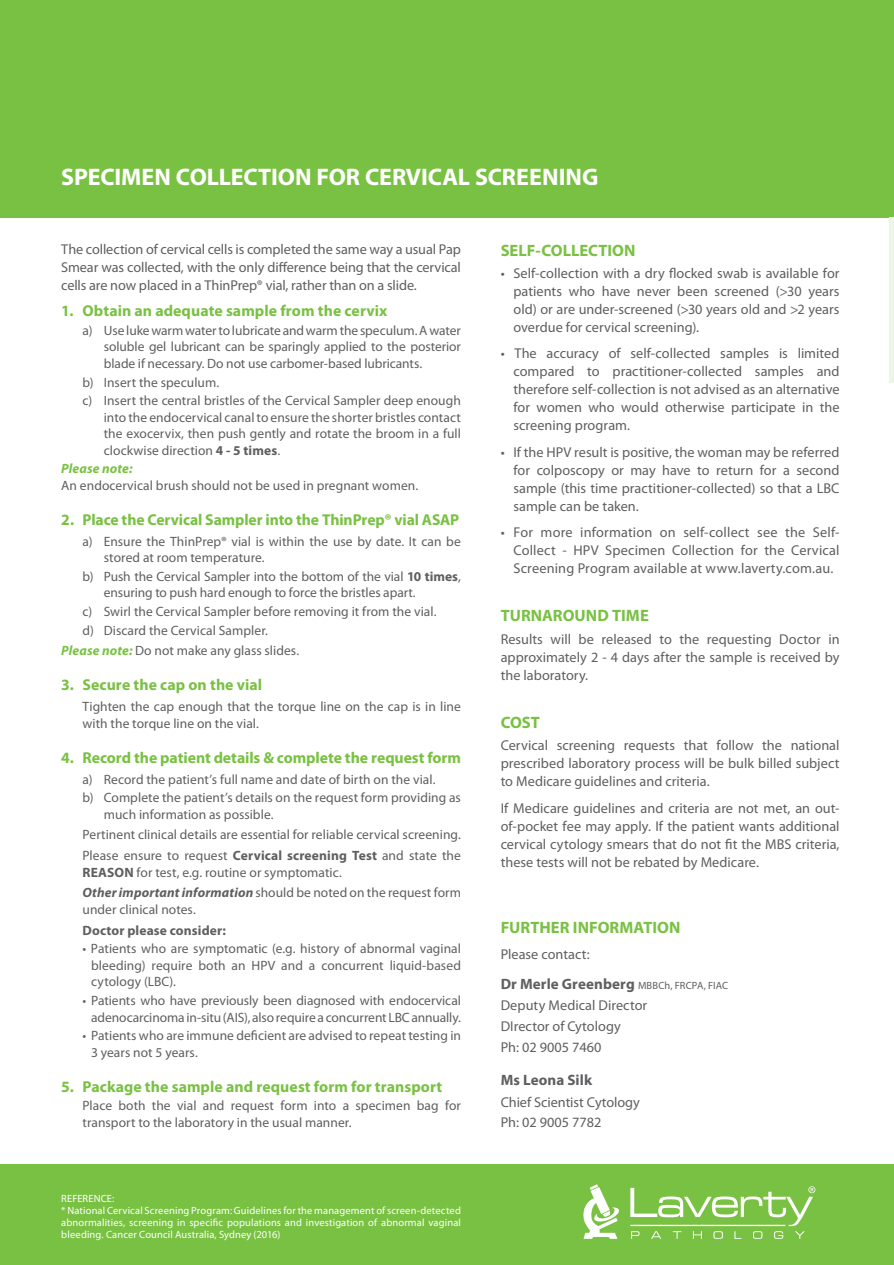
<style>
.page{position:relative;width:894px;height:1265px;background:#fff}
.page>*{position:absolute;margin:0;border:0;box-sizing:border-box;transform-origin:0 0}
.t1{font:700 24px "Myriad Pro";letter-spacing:-.005em;color:#fff}
.t2{font:700 16.5px "Myriad Pro";letter-spacing:.005em;color:#79c142}
.t3{font:700 15.75px "Myriad Pro";color:#79c142}
.t4{font:700 15px "Myriad Pro";letter-spacing:.005em;color:#5f5f62}
.t5{font:14.25px/18px "Myriad Pro";color:#5f5f62;text-align:justify}
.t6{font:13.5px/16.5px "Myriad Pro";color:#5f5f62}
.t7{font:700 13.5px "Myriad Pro";letter-spacing:.01em;color:#5f5f62}
.t8{font:italic 700 13.5px "Myriad Pro";letter-spacing:.01em;color:#79c142}
.t9{font:10.5px/12px "Myriad Pro";letter-spacing:.01em;color:#fff}
.s1{font-weight:700}
.s2{font-weight:700;font-style:italic;color:#79c142}
.s3{font-weight:700;font-style:italic}
.s4{font-weight:400;font-size:10.5px}
</style>
<div class="page">
<div style="left:0;top:0;width:894px;height:217px;background:#79c142"></div>
<div style="left:0;top:1163px;width:894px;height:101px;background:#79c142"></div>
<div style="left:889px;top:217px;width:5px;height:166px;background:#edf5e4"></div>
<svg style="left:583px;top:1184px;width:36px;height:54px"></svg>
<svg style="left:630px;top:1186px;width:185px;height:52px"></svg>
<h1 class="t1" style="left:61px;top:161px;width:538px">SPECIMEN COLLECTION FOR CERVICAL SCREENING</h1>
<p class="t5" style="left:61px;top:240px;width:401px">The collection of cervical cells is completed the same way a usual Pap Smear was collected, with the only difference being that the cervical cells are now placed in a ThinPrep® vial, rather than on a slide.</p>
<p class="t3" style="left:61px;top:301px;width:327px">1. Obtain an adequate sample from the cervix</p>
<p class="t6" style="left:104px;top:322px;width:359px;text-align:justify;text-indent:-21px">a) Use luke warm water to lubricate and warm the speculum. A water soluble gel lubricant can be sparingly applied to the posterior blade if necessary. Do not use carbomer-based lubricants.</p>
<p class="t6" style="left:83px;top:372px;width:380px;line-height:18.6px">b) Insert the speculum.<br>c) Insert the central bristles of the Cervical Sampler deep enough</p>
<p class="t6" style="left:104px;top:409px;width:359px;text-align:justify">into the endocervical canal to ensure the shorter bristles contact the exocervix, then push gently and rotate the broom in a full clockwise direction <span class="s1">4 - 5 times</span>.</p>
<p class="t8" style="left:61px;top:460px;width:73px">Please note:</p>
<p class="t6" style="left:61px;top:477px;width:358px">An endocervical brush should not be used in pregnant women.</p>
<p class="t3" style="left:61px;top:509px;width:399px">2. Place the Cervical Sampler into the ThinPrep® vial ASAP</p>
<p class="t6" style="left:104px;top:532px;width:358px;text-indent:-21px">a) Ensure the ThinPrep® vial is within the use by date. It can be stored at room temperature.</p>
<p class="t6" style="left:104px;top:568px;width:359px;text-indent:-21px">b) Push the Cervical Sampler into the bottom of the vial <span class="s1">10 times</span>, ensuring to push hard enough to force the bristles apart.</p>
<p class="t6" style="left:83px;top:602px;width:355px;line-height:18.6px">c) Swirl the Cervical Sampler before removing it from the vial. d) Discard the Cervical Sampler.</p>
<p class="t6" style="left:61px;top:642px;width:239px"><span class="s2">Please note:</span> Do not make any glass slides.</p>
<p class="t3" style="left:61px;top:675px;width:202px">3. Secure the cap on the vial</p>
<p class="t6" style="left:83px;top:698px;width:380px">Tighten the cap enough that the torque line on the cap is in line with the torque line on the vial.</p>
<p class="t3" style="left:61px;top:747px;width:401px">4. Record the patient details &amp; complete the request form</p>
<p class="t6" style="left:83px;top:769px;width:380px;line-height:18.6px">a) Record the patient’s full name and date of birth on the vial.<br>b) Complete the patient’s details on the request form providing as</p>
<p class="t6" style="left:83px;top:803px;width:380px;line-height:20.7px;text-indent:21px">much information as possible.<br>Pertinent clinical details are essential for reliable cervical screening.<br>Please ensure to request <span class="s1">Cervical screening Test</span> and state the</p>
<p class="t6" style="left:83px;top:861px;width:380px;line-height:20.7px"><span class="s1">REASON</span> for test, e.g. routine or symptomatic.<br><span class="s3">Other important information</span> should be noted on the request form</p>
<p class="t6" style="left:83px;top:900px;width:115px">under clinical notes.</p>
<p class="t7" style="left:83px;top:921px;width:145px">Doctor please consider:</p>
<p class="t6" style="left:91px;top:940px;width:371px;text-align:justify;text-indent:-9px">• Patients who are symptomatic (e.g. history of abnormal vaginal bleeding) require both an HPV and a concurrent liquid-based cytology (LBC).</p>
<p class="t6" style="left:83px;top:991px;width:380px;text-align:right">• Patients who have previously been diagnosed with endocervical adenocarcinoma in-situ (AIS), also require a concurrent LBC annually.</p>
<p class="t6" style="left:91px;top:1027px;width:371px;text-indent:-8px">• Patients who are immune deficient are advised to repeat testing in<br>3 years not 5 years.</p>
<p class="t3" style="left:61px;top:1076px;width:382px">5. Package the sample and request form for transport</p>
<p class="t6" style="left:83px;top:1097px;width:380px">Place both the vial and request form into a specimen bag for transport to the laboratory in the usual manner.</p>
<p class="t9" style="left:61px;top:1192px;width:401px">REFERENCE:<br>* National Cervical Screening Program: Guidelines for the management of screen-detected abnormalities, screening in specific populations and investigation of abnormal vaginal bleeding. Cancer Council Australia, Sydney (2016)</p>
<p class="t2" style="left:500px;top:239px;width:136px">SELF-COLLECTION</p>
<p class="t5" style="left:513px;top:264px;width:327px;text-indent:-13px">• Self-collection with a dry flocked swab is available for patients who have never been screened (&gt;30 years old) or are under-screened (&gt;30 years old and &gt;2 years overdue for cervical screening).</p>
<p class="t5" style="left:513px;top:344px;width:328px;text-indent:-13px">• The accuracy of self-collected samples is limited compared to practitioner-collected samples and therefore self-collection is not advised as an alternative for women who would otherwise participate in the screening program.</p>
<p class="t5" style="left:513px;top:443px;width:327px;text-indent:-13px">• If the HPV result is positive, the woman may be referred for colposcopy or may have to return for a second sample (this time practitioner-collected) so that a LBC sample can be taken.</p>
<p class="t5" style="left:513px;top:523px;width:328px;text-indent:-13px">• For more information on self-collect see the Self-Collect - HPV Specimen Collection for the Cervical Screening Program available at www.laverty.com.au.</p>
<p class="t2" style="left:500px;top:605px;width:150px">TURNAROUND TIME</p>
<p class="t5" style="left:500px;top:629px;width:340px">Results will be released to the requesting Doctor in approximately 2 - 4 days after the sample is received by the laboratory.</p>
<p class="t2" style="left:500px;top:711px;width:41px">COST</p>
<p class="t5" style="left:500px;top:736px;width:340px">Cervical screening requests that follow the national prescribed laboratory process will be bulk billed subject to Medicare guidelines and criteria.</p>
<p class="t5" style="left:500px;top:798px;width:340px">If Medicare guidelines and criteria are not met, an out&shy;of-pocket fee may apply. If the patient wants additional cervical cytology smears that do not fit the MBS criteria, these tests will not be rebated by Medicare.</p>
<p class="t2" style="left:500px;top:916px;width:181px">FURTHER INFORMATION</p>
<p class="t5" style="left:500px;top:945px;width:90px">Please contact:</p>
<p class="t4" style="left:500px;top:973px;width:229px">Dr Merle Greenberg <span class="s4">MBBCh, FRCPA, FIAC</span></p>
<p class="t5" style="left:500px;top:994px;width:148px;line-height:20.9px;text-align:left">Deputy Medical Director<br>DIrector of Cytology<br>Ph: 02 9005 7460</p>
<p class="t4" style="left:500px;top:1069px;width:93px">Ms Leona Silk</p>
<p class="t5" style="left:500px;top:1091px;width:141px;line-height:20.2px">Chief Scientist Cytology<br>Ph: 02 9005 7782</p>
</div>
